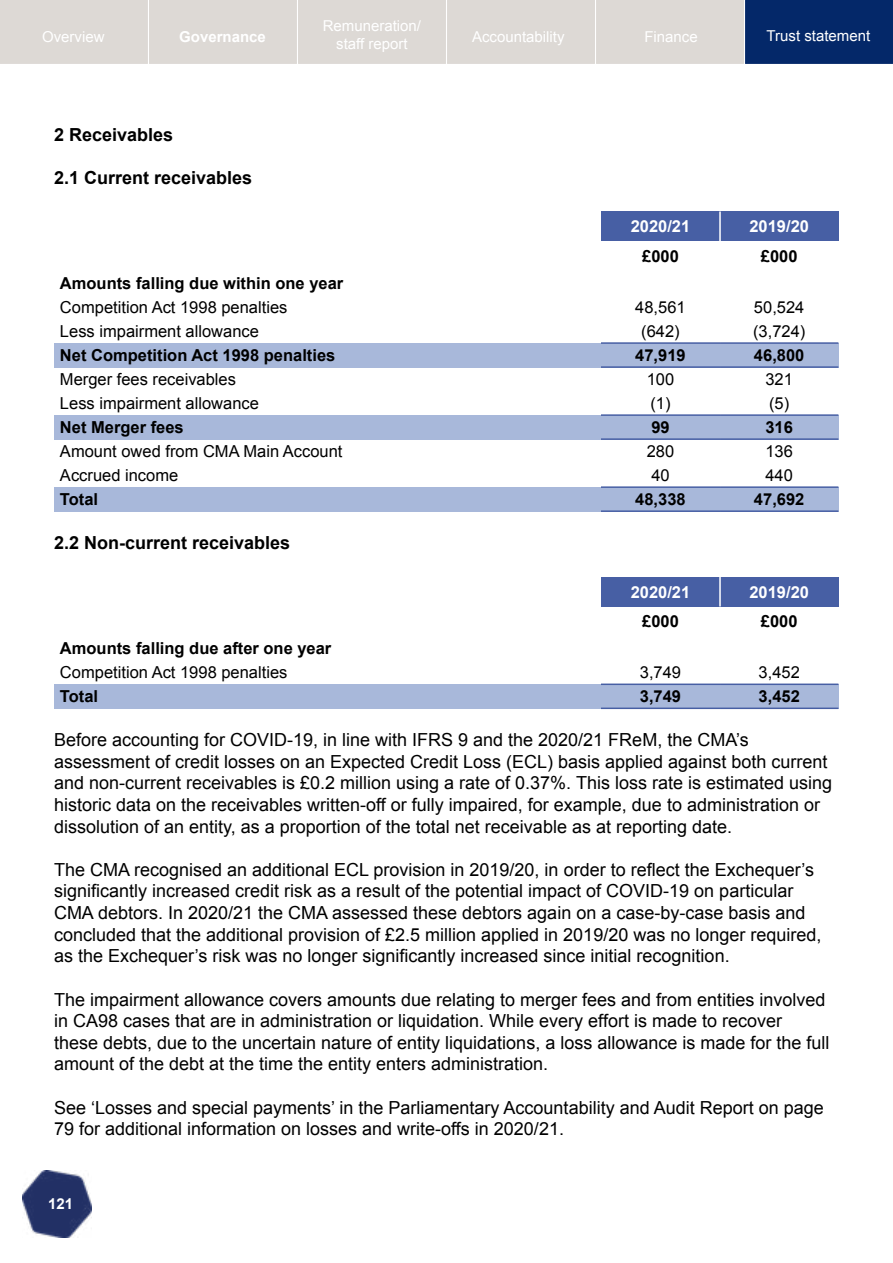
<style>
.page{position:relative;width:893px;height:1263px;background:#fff}
.page>*{position:absolute;margin:0;border:0;box-sizing:border-box;transform-origin:0 0}
.t1{font:18px/21.6px "Arial";color:#000}
.t2{font:18px/21.6px "Arial MT2";color:#000}
.t3{font:700 18px "Arial";color:#000}
.t4{font:16.5px/24px "Arial";color:#000}
.t5{font:700 16.5px/24px "Arial";color:#000}
.t6{font:700 16.5px/29.7px "Arial";color:#fff;text-align:center}
.t7{font:15px/18px "Arial";color:#fff;text-align:center}
.t8{font:700 15px "Arial";color:#fff}
.s1{font-weight:700}
.s2{color:#000}
.s3{font-weight:400}
.s4{font-family:"Arial"}
</style>
<div class="page">
<img style="left:22px;top:1170px;width:69px;height:67px">
<div style="left:601px;top:211px;width:119px;height:30px;background:#475fa4"></div>
<div style="left:720px;top:211px;width:118px;height:30px;background:#475fa4"></div>
<div style="left:54px;top:343px;width:547px;height:24px;background:#a8b8da"></div>
<div style="left:601px;top:343px;width:119px;height:24px;background:#a8b8da"></div>
<div style="left:720px;top:343px;width:118px;height:24px;background:#a8b8da"></div>
<div style="left:54px;top:415px;width:547px;height:24px;background:#a8b8da"></div>
<div style="left:601px;top:415px;width:119px;height:24px;background:#a8b8da"></div>
<div style="left:720px;top:415px;width:118px;height:24px;background:#a8b8da"></div>
<div style="left:54px;top:487px;width:547px;height:24px;background:#a8b8da"></div>
<div style="left:601px;top:487px;width:119px;height:24px;background:#a8b8da"></div>
<div style="left:720px;top:487px;width:118px;height:24px;background:#a8b8da"></div>
<hr style="left:601px;top:342px;width:119px;height:2px;background:#475fa4">
<hr style="left:720px;top:342px;width:118px;height:2px;background:#475fa4">
<hr style="left:601px;top:366px;width:119px;height:2px;background:#475fa4">
<hr style="left:720px;top:366px;width:118px;height:2px;background:#475fa4">
<hr style="left:719px;top:211px;width:2px;height:30px;background:#fff">
<hr style="left:601px;top:414px;width:119px;height:2px;background:#475fa4">
<hr style="left:720px;top:414px;width:118px;height:2px;background:#475fa4">
<hr style="left:601px;top:438px;width:119px;height:2px;background:#475fa4">
<hr style="left:720px;top:438px;width:118px;height:2px;background:#475fa4">
<hr style="left:601px;top:486px;width:119px;height:2px;background:#475fa4">
<hr style="left:720px;top:486px;width:118px;height:2px;background:#475fa4">
<hr style="left:601px;top:510px;width:119px;height:2px;background:#475fa4">
<hr style="left:720px;top:510px;width:118px;height:2px;background:#475fa4">
<div style="left:601px;top:577px;width:119px;height:29px;background:#475fa4"></div>
<div style="left:720px;top:577px;width:118px;height:29px;background:#475fa4"></div>
<div style="left:54px;top:684px;width:547px;height:24px;background:#a8b8da"></div>
<div style="left:601px;top:684px;width:119px;height:24px;background:#a8b8da"></div>
<div style="left:720px;top:684px;width:118px;height:24px;background:#a8b8da"></div>
<hr style="left:601px;top:683px;width:119px;height:2px;background:#475fa4">
<hr style="left:720px;top:683px;width:118px;height:2px;background:#475fa4">
<hr style="left:601px;top:707px;width:119px;height:2px;background:#475fa4">
<hr style="left:720px;top:707px;width:118px;height:2px;background:#475fa4">
<hr style="left:719px;top:577px;width:2px;height:29px;background:#fff">
<div style="left:1px;top:1px;width:146px;height:62px;background:#ddd9d5"></div>
<div style="left:0;top:0;width:148px;height:64px;border:2px solid #ddd9d5"></div>
<div style="left:150px;top:1px;width:146px;height:62px;background:#ddd9d5"></div>
<div style="left:149px;top:0;width:148px;height:64px;border:2px solid #ddd9d5"></div>
<div style="left:299px;top:1px;width:146px;height:62px;background:#ddd9d5"></div>
<div style="left:298px;top:0;width:148px;height:64px;border:2px solid #ddd9d5"></div>
<div style="left:448px;top:1px;width:146px;height:62px;background:#ddd9d5"></div>
<div style="left:447px;top:0;width:148px;height:64px;border:2px solid #ddd9d5"></div>
<div style="left:597px;top:1px;width:146px;height:62px;background:#ddd9d5"></div>
<div style="left:596px;top:0;width:148px;height:64px;border:2px solid #ddd9d5"></div>
<div style="left:746px;top:1px;width:146px;height:62px;background:#042869"></div>
<div style="left:745px;top:0;width:148px;height:64px;border:2px solid #042869"></div>
<p class="t7" style="left:42px;top:27px;width:64px">Overview</p>
<p class="t8" style="left:179px;top:26px;width:88px">Governance</p>
<p class="t7" style="left:323px;top:17px;width:100px">Remuneration/ staff report</p>
<p class="t7" style="left:472px;top:27px;width:94px">Accountability</p>
<p class="t7" style="left:644px;top:27px;width:55px">Finance</p>
<p class="t7" style="left:767px;top:27px;width:105px">Trust statement</p>
<h4 class="t3" style="left:54px;top:122px;width:121px">2 Receivables</h4>
<h5 class="t3" style="left:54px;top:166px;width:200px">2.1 Current receivables</h5>
<p class="t4" style="left:60px;top:271px;width:285px"><span class="s1">Amounts falling due within one year<br></span>Competition Act 1998 penalties<br>Less impairment allowance</p>
<p class="t5" style="left:60px;top:344px;width:277px">Net Competition Act 1998 penalties</p>
<p class="t4" style="left:60px;top:367px;width:200px">Merger fees receivables<br>Less impairment allowance</p>
<p class="t5" style="left:60px;top:416px;width:125px">Net Merger fees</p>
<p class="t4" style="left:60px;top:439px;width:284px">Amount owed from CMA Main Account<br>Accrued income</p>
<p class="t5" style="left:60px;top:488px;width:40px">Total</p>
<p class="t3" style="left:54px;top:531px;width:238px">2.2 Non-current receivables</p>
<p class="t6" style="left:631px;top:212px;width:61px">2020/21 <span class="s2">£000</span></p>
<p class="t4" style="left:635px;top:295px;width:52px;text-align:center">48,561 (642)<br><span class="s1">47,919<br></span>100 (1)<br><span class="s1">99<br></span>280<br>40<br><span class="s1">48,338</span></p>
<p class="t6" style="left:749px;top:212px;width:61px">2019/20 <span class="s2">£000</span></p>
<p class="t4" style="left:753px;top:295px;width:54px;text-align:center">50,524 (3,724)<br><span class="s1">46,800<br></span>321<br>(5)<br><span class="s1">316<br></span>136<br>440<br><span class="s1">47,692</span></p>
<p class="t6" style="left:631px;top:577px;width:61px">2020/21 <span class="s2">£000</span></p>
<p class="t4" style="left:640px;top:661px;width:43px">3,749<br><span class="s1">3,749</span></p>
<p class="t6" style="left:749px;top:577px;width:61px">2019/20 <span class="s2">£000</span></p>
<p class="t4" style="left:759px;top:661px;width:43px">3,452<br><span class="s1">3,452</span></p>
<p class="t5" style="left:60px;top:637px;width:273px">Amounts falling due after one year<br><span class="s3">Competition Act 1998 penalties<br></span>Total</p>
<p class="t1" style="left:54px;top:729px;width:780px">Before accounting for COVID-19, in line with IFRS 9 and the 2020/21 FReM, the CMA’s assessment of credit losses on an Expected Credit Loss (ECL) basis applied against both current and non-current receivables is £0.2 million using a rate of 0.37%. This loss rate is estimated using historic data on the receivables written-off or fully impaired, for example, due to administration or dissolution of an entity, as a proportion of the total net receivable as at reporting date.</p>
<p class="t2" style="left:54px;top:859px;width:769px">The CMA recognised an additional ECL provision in 2019/20, in order to reflect the Exchequer’s significantly increased credit risk as a result of the potential impact of COVID-19 on particular <span class="s4">CMA debtors. In 2020/21 the CMA assessed these debtors again on a case-by-case basis and concluded that the additional provision of £2.5 million applied in 2019/20 was no longer required, </span>as the Exchequer’s risk was no longer significantly increased since initial recognition.</p>
<p class="t1" style="left:54px;top:988px;width:777px">The impairment allowance covers amounts due relating to merger fees and from entities involved in CA98 cases that are in administration or liquidation. While every effort is made to recover these debts, due to the uncertain nature of entity liquidations, a loss allowance is made for the full amount of the debt at the time the entity enters administration.</p>
<p class="t1" style="left:54px;top:1096px;width:771px">See ‘Losses and special payments’ in the Parliamentary Accountability and Audit Report on page<br>79 for additional information on losses and write-offs in 2020/21.</p>
<p class="t8" style="left:48px;top:1194px;width:27px">121</p>
</div>
